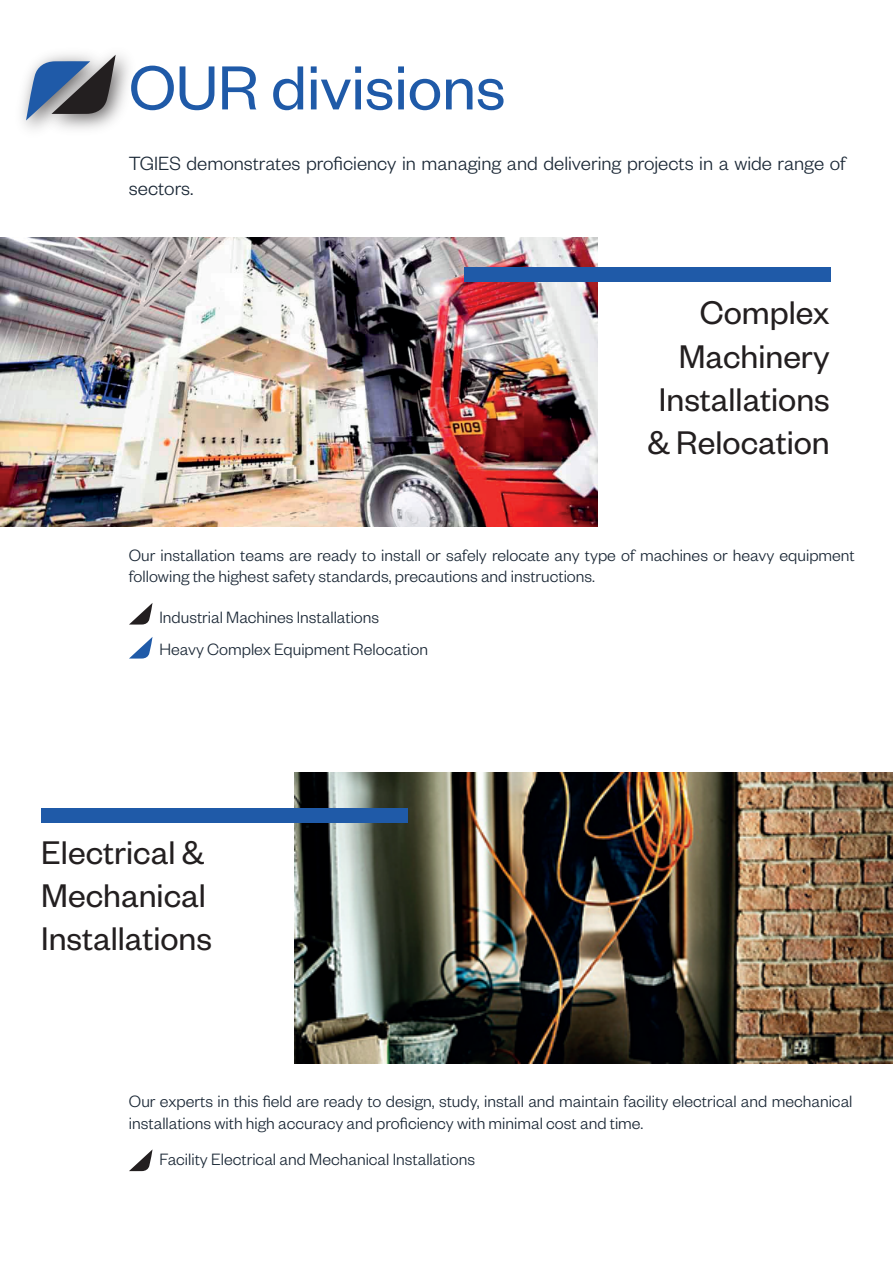
<style>
.page{position:relative;width:893px;height:1263px;background:#fff}
.page>*{position:absolute;margin:0;border:0;box-sizing:border-box;transform-origin:0 0}
.t1{font:68.25px "Founders Grotesk";color:#1f5aa8}
.t2{font:36px/43.2px "Founders Grotesk";color:#231f20}
.t3{font:300 21px/25.2px "Founders Grotesk";color:#1a2735}
.t4{font:300 18px/21.6px "Founders Grotesk";color:#1a2735}
</style>
<div class="page">
<img style="left:22px;top:88px;width:11px;height:41px">
<svg style="left:26px;top:55px;width:90px;height:65px;background:#738095"></svg>
<svg style="left:129px;top:1149px;width:24px;height:22px"></svg>
<svg style="left:129px;top:603px;width:24px;height:22px"></svg>
<svg style="left:129px;top:637px;width:24px;height:22px"></svg>
<img style="left:294px;top:773px;width:599px;height:291px">
<div style="left:41px;top:808px;width:367px;height:15px;background:#1f5aa8"></div>
<img style="left:0;top:237px;width:598px;height:289px">
<div style="left:464px;top:267px;width:366px;height:15px;background:#1f5aa8"></div>
<h1 class="t1" style="left:129px;top:46px;width:378px">OUR divisions</h1>
<p class="t3" style="left:129px;top:150px;width:718px">TGIES demonstrates proficiency in managing and delivering projects in a wide range of sectors.</p>
<h2 class="t2" style="left:647px;top:289px;width:184px;text-align:right">Complex<br>Machinery<br>Installations &amp; Relocation</h2>
<p class="t4" style="left:129px;top:543px;width:727px">Our installation teams are ready to install or safely relocate any type of machines or heavy equipment following the highest safety standards, precautions and instructions.</p>
<p class="t4" style="left:159px;top:601px;width:270px;line-height:31.5px">Industrial Machines Installations<br>Heavy Complex Equipment Relocation</p>
<h2 class="t2" style="left:41px;top:829px;width:172px">Electrical &amp;<br>Mechanical<br>Installations</h2>
<p class="t4" style="left:129px;top:1090px;width:725px">Our experts in this field are ready to design, study, install and maintain facility electrical and mechanical installations with high accuracy and proficiency with minimal cost and time.</p>
<p class="t4" style="left:159px;top:1148px;width:317px">Facility Electrical and Mechanical Installations</p>
</div>
